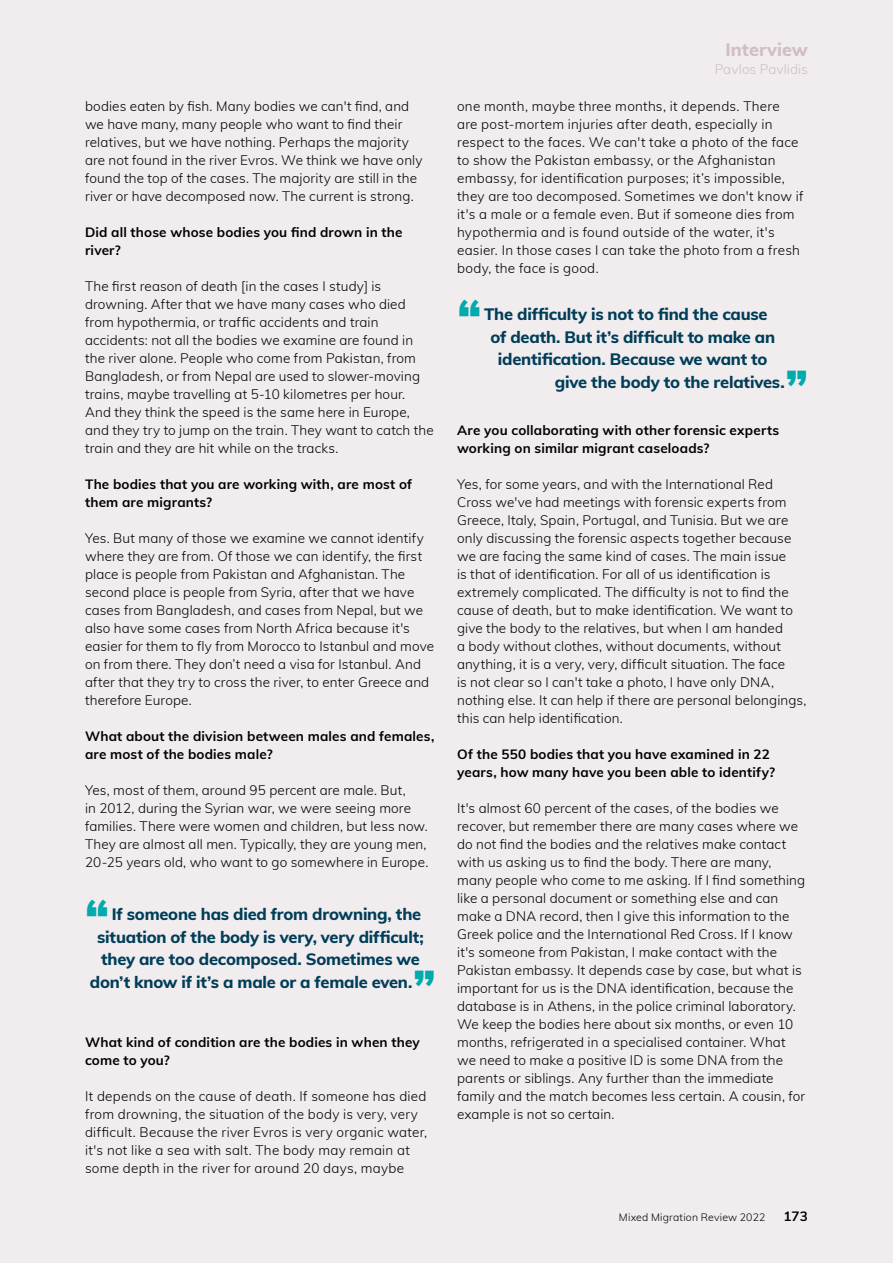
<style>
.page{position:relative;width:893px;height:1263px;background:#f1ecee}
.page>*{position:absolute;margin:0;border:0;box-sizing:border-box;transform-origin:0 0}
.t1{font:900 48px "Muli";color:#00aaad}
.t2{font:900 45px "Muli";color:#00aaad}
.t3{font:800 18px "Muli";color:#d0bec5}
.t4{font:800 16.5px "Muli";letter-spacing:-.015em;color:#003d58}
.t5{font:300 13.5px/18px "Muli";letter-spacing:.01em;color:#000}
.t6{font:700 13.5px/18px "Muli";letter-spacing:.01em;color:#000}
.t7{font:300 13.5px "Muli";letter-spacing:.005em;color:#d0bec5}
.t8{font:300 10.5px "Muli";letter-spacing:.015em;color:#000}
</style>
<div class="page">
<p class="t5" style="left:85px;top:97px;width:339px">bodies eaten by fish. Many bodies we can't find, and we have many, many people who want to find their relatives, but we have nothing. Perhaps the majority are not found in the river Evros. We think we have only found the top of the cases. The majority are still in the river or have decomposed now. The current is strong.</p>
<p class="t6" style="left:85px;top:223px;width:319px">Did all those whose bodies you find drown in the river?</p>
<p class="t5" style="left:85px;top:277px;width:350px">The first reason of death [in the cases I study] is drowning. After that we have many cases who died from hypothermia, or traffic accidents and train accidents: not all the bodies we examine are found in the river alone. People who come from Pakistan, from Bangladesh, or from Nepal are used to slower-moving trains, maybe travelling at 5-10 kilometres per hour.<br>And they think the speed is the same here in Europe, and they try to jump on the train. They want to catch the train and they are hit while on the tracks.</p>
<p class="t6" style="left:85px;top:475px;width:329px">The bodies that you are working with, are most of them are migrants?</p>
<p class="t5" style="left:85px;top:529px;width:351px">Yes. But many of those we examine we cannot identify where they are from. Of those we can identify, the first place is people from Pakistan and Afghanistan. The second place is people from Syria, after that we have cases from Bangladesh, and cases from Nepal, but we also have some cases from North Africa because it's easier for them to fly from Morocco to Istanbul and move on from there. They don’t need a visa for Istanbul. And after that they try to cross the river, to enter Greece and therefore Europe.</p>
<p class="t6" style="left:85px;top:727px;width:351px">What about the division between males and females, are most of the bodies male?</p>
<p class="t5" style="left:85px;top:781px;width:345px">Yes, most of them, around 95 percent are male. But,<br>in 2012, during the Syrian war, we were seeing more families. There were women and children, but less now.<br>They are almost all men. Typically, they are young men, 20-25 years old, who want to go somewhere in Europe.</p>
<h1 class="t1" style="left:85px;top:882px;width:26px">“</h1>
<p class="t4" style="left:112px;top:902px;width:311px">If someone has died from drowning, the</p>
<p class="t4" style="left:97px;top:924px;width:328px">situation of the body is very, very difficult;</p>
<p class="t4" style="left:101px;top:947px;width:320px">they are too decomposed. Sometimes we</p>
<p class="t4" style="left:90px;top:969px;width:324px">don’t know if it’s a male or a female even.</p>
<h2 class="t2" style="left:413px;top:953px;width:24px">”</h2>
<p class="t6" style="left:85px;top:1033px;width:336px">What kind of condition are the bodies in when they come to you?</p>
<p class="t5" style="left:85px;top:1087px;width:344px">It depends on the cause of death. If someone has died from drowning, the situation of the body is very, very difficult. Because the river Evros is very organic water, it's not like a sea with salt. The body may remain at some depth in the river for around 20 days, maybe</p>
<h3 class="t3" style="left:725px;top:37px;width:84px">Interview</h3>
<p class="t7" style="left:715px;top:60px;width:95px">Pavlos Pavlidis</p>
<p class="t5" style="left:457px;top:97px;width:348px">one month, maybe three months, it depends. There<br>are post-mortem injuries after death, especially in respect to the faces. We can't take a photo of the face to show the Pakistan embassy, or the Afghanistan embassy, for identification purposes; it’s impossible, they are too decomposed. Sometimes we don't know if it's a male or a female even. But if someone dies from hypothermia and is found outside of the water, it's easier. In those cases I can take the photo from a fresh body, the face is good.</p>
<h1 class="t1" style="left:457px;top:283px;width:26px">“</h1>
<p class="t4" style="left:484px;top:302px;width:285px">The difficulty is not to find the cause</p>
<p class="t4" style="left:490px;top:325px;width:286px">of death. But it’s difficult to make an</p>
<p class="t4" style="left:498px;top:347px;width:271px">identification. Because we want to</p>
<p class="t4" style="left:555px;top:370px;width:231px">give the body to the relatives.</p>
<h2 class="t2" style="left:785px;top:354px;width:24px">”</h2>
<p class="t6" style="left:457px;top:421px;width:324px">Are you collaborating with other forensic experts working on similar migrant caseloads?</p>
<p class="t5" style="left:457px;top:475px;width:351px">Yes, for some years, and with the International Red Cross we've had meetings with forensic experts from Greece, Italy, Spain, Portugal, and Tunisia. But we are only discussing the forensic aspects together because we are facing the same kind of cases. The main issue<br>is that of identification. For all of us identification is extremely complicated. The difficulty is not to find the cause of death, but to make identification. We want to give the body to the relatives, but when I am handed<br>a body without clothes, without documents, without anything, it is a very, very, difficult situation. The face<br>is not clear so I can't take a photo, I have only DNA, nothing else. It can help if there are personal belongings, this can help identification.</p>
<p class="t6" style="left:457px;top:745px;width:319px">Of the 550 bodies that you have examined in 22 years, how many have you been able to identify?</p>
<p class="t5" style="left:457px;top:799px;width:350px">It's almost 60 percent of the cases, of the bodies we recover, but remember there are many cases where we do not find the bodies and the relatives make contact with us asking us to find the body. There are many, many people who come to me asking. If I find something like a personal document or something else and can make a DNA record, then I give this information to the Greek police and the International Red Cross. If I know it's someone from Pakistan, I make contact with the Pakistan embassy. It depends case by case, but what is important for us is the DNA identification, because the database is in Athens, in the police criminal laboratory.<br>We keep the bodies here about six months, or even 10 months, refrigerated in a specialised container. What we need to make a positive ID is some DNA from the parents or siblings. Any further than the immediate family and the match becomes less certain. A cousin, for example is not so certain.</p>
<p class="t8" style="left:619px;top:1210px;width:148px">Mixed Migration Review 2022</p>
<p class="t6" style="left:783px;top:1207px;width:26px">173</p>
</div>
